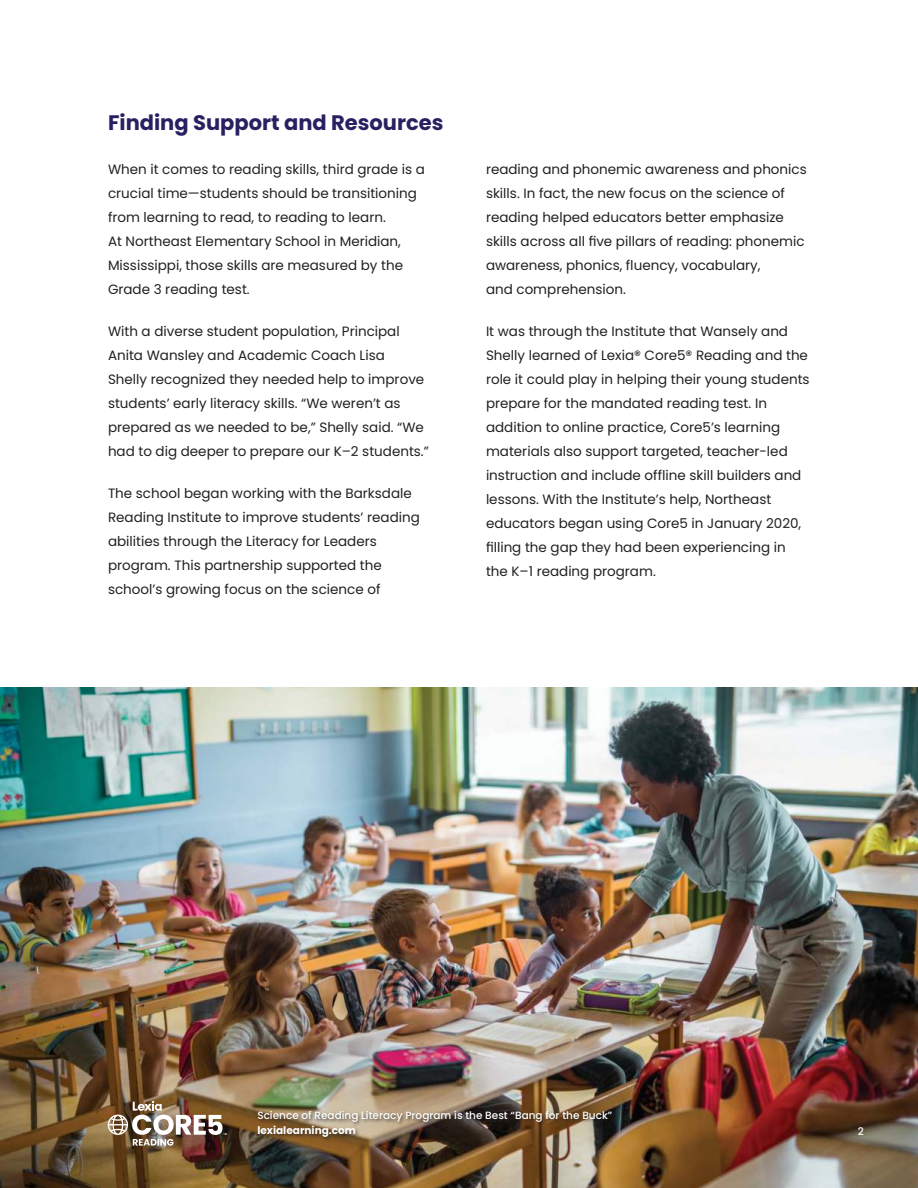
<style>
.page{position:relative;width:918px;height:1188px;background:#fff}
.page>*{position:absolute;margin:0;border:0;box-sizing:border-box;transform-origin:0 0}
.t1{font:700 21px "Poppins";color:#272161}
.t2{font:13.5px/24px "Poppins";color:#221f1f}
.t3{font:500 10.5px "Poppins";color:#fff}
.t4{font:700 10.5px "Poppins";color:#fff}
</style>
<div class="page">
<img style="left:0;top:688px;width:918px;height:500px">
<div style="left:256px;top:1109px;width:361px;height:33px;background:#221f1f;opacity:.75"></div>
<img style="left:108px;top:1101px;width:119px;height:45px">
<h1 class="t1" style="left:108px;top:113px;width:337px">Finding Support and Resources</h1>
<p class="t2" style="left:108px;top:157px;width:318px">When it comes to reading skills, third grade is a crucial time—students should be transitioning from learning to read, to reading to learn.<br>At Northeast Elementary School in Meridian, Mississippi, those skills are measured by the Grade 3 reading test.</p>
<p class="t2" style="left:108px;top:319px;width:322px">With a diverse student population, Principal Anita Wansley and Academic Coach Lisa<br>Shelly recognized they needed help to improve students’ early literacy skills. “We weren’t as prepared as we needed to be,” Shelly said. “We had to dig deeper to prepare our K–2 students.”</p>
<p class="t2" style="left:108px;top:482px;width:313px">The school began working with the Barksdale Reading Institute to improve students’ reading abilities through the Literacy for Leaders program. This partnership supported the school’s growing focus on the science of</p>
<p class="t2" style="left:486px;top:158px;width:322px">reading and phonemic awareness and phonics skills. In fact, the new focus on the science of reading helped educators better emphasize skills across all five pillars of reading: phonemic awareness, phonics, fluency, vocabulary,<br>and comprehension.</p>
<p class="t2" style="left:486px;top:320px;width:325px">It was through the Institute that Wansely and Shelly learned of Lexia® Core5® Reading and the role it could play in helping their young students prepare for the mandated reading test. In addition to online practice, Core5’s learning materials also support targeted, teacher-led instruction and include offline skill builders and lessons. With the Institute’s help, Northeast educators began using Core5 in January 2020, filling the gap they had been experiencing in the K–1 reading program.</p>
<p class="t3" style="left:257px;top:1111px;width:356px">Science of Reading Literacy Program is the Best “Bang for the Buck”</p>
<p class="t4" style="left:257px;top:1126px;width:100px">lexialearning.com</p>
<p class="t3" style="left:858px;top:1127px;width:8px">2</p>
</div>
